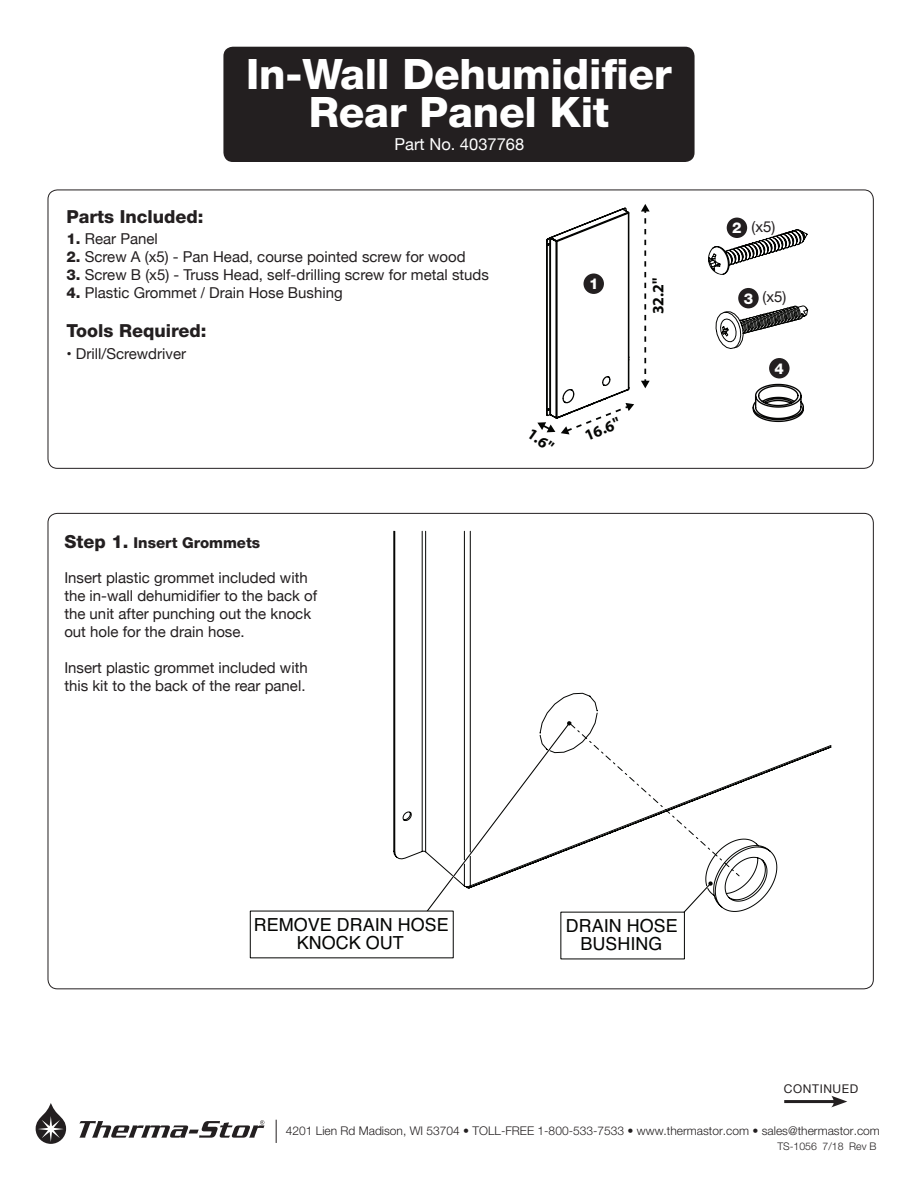
<style>
.page{position:relative;width:918px;height:1188px;background:#fff}
.page>*{position:absolute;margin:0;border:0;box-sizing:border-box;transform-origin:0 0}
.t1{font:800 42px "Helvetica Neue";letter-spacing:-.005em;color:#fff}
.t2{font:18px/18px "Helvetica";color:#040503;text-align:center}
.t3{font:800 18px "Helvetica Neue";color:#231f20}
.t4{font:16.5px "Helvetica Neue";color:#fff}
.t5{font:700 15.9px "Myriad Pro";color:#040503}
.t6{font:15px/18px "Helvetica Neue";color:#231f20}
.t7{font:800 15px "Helvetica Neue";color:#231f20}
.t8{font:800 15px "Helvetica Neue";color:#fff}
.t9{font:300 12px "Helvetica Neue";color:#231f20}
.t10{font:12px "Helvetica Neue";letter-spacing:.05em;color:#231f20}
.IMPORTANT__WARNING{font:300 10.5px "Helvetica Neue";letter-spacing:-.005em;color:#231f20}
.t11{font:8.25px "MS Shell Dlg";color:#040503}
.s1{font-weight:800}
.s2{font-stretch:condensed}
.s3{font-size:18px}
</style>
<div class="page">
<div style="left:223px;top:47px;width:472px;height:115px;background:#231f20;border-radius:9px"></div>
<svg style="left:79px;top:1120px;width:185px;height:18px"></svg>
<svg style="left:36px;top:1103px;width:30px;height:41px"></svg>
<svg style="left:276px;top:1120px;width:1px;height:23px"></svg>
<svg style="left:708px;top:229px;width:100px;height:46px"></svg>
<svg style="left:715px;top:305px;width:93px;height:44px"></svg>
<div style="left:727px;top:218px;width:20px;height:20px;background:#231f20;border-radius:50%"></div>
<div style="left:738px;top:288px;width:21px;height:20px;background:#231f20;border-radius:50%"></div>
<svg style="left:753px;top:384px;width:51px;height:38px"></svg>
<div style="left:769px;top:358px;width:21px;height:20px;background:#231f20;border-radius:50%"></div>
<hr style="left:784px;top:1100px;width:53px;height:3px;background:#231f20">
<svg style="left:831px;top:1096px;width:16px;height:11px"></svg>
<svg style="left:393px;top:531px;width:438px;height:381px"></svg>
<svg style="left:409px;top:721px;width:331px;height:202px"></svg>
<div style="left:561px;top:912px;width:123px;height:47px;background:#fff"></div>
<div style="left:250px;top:911px;width:204px;height:47px;background:#fff"></div>
<svg style="left:641px;top:204px;width:9px;height:184px"></svg>
<svg style="left:537px;top:207px;width:97px;height:227px"></svg>
<div style="left:584px;top:274px;width:20px;height:20px;background:#231f20;border-radius:50%"></div>
<p class="t1" style="left:246px;top:49px;width:427px">In-Wall Dehumidifier</p>
<p class="t1" style="left:309px;top:87px;width:302px">Rear Panel Kit</p>
<p class="t4" style="left:395px;top:132px;width:131px">Part No. 4037768</p>
<p class="t3" style="left:66px;top:205px;width:139px">Parts Included:</p>
<p class="t6" style="left:66px;top:230px;width:93px"><span class="s1">1.</span> Rear Panel</p>
<p class="t6" style="left:66px;top:248px;width:401px"><span class="s1">2.</span> Screw A (x5) - Pan Head, course pointed screw for wood</p>
<p class="t6" style="left:66px;top:266px;width:424px"><span class="s1">3.</span> Screw B (x5) - Truss Head, self-drilling screw for metal studs</p>
<p class="t6" style="left:66px;top:284px;width:278px"><span class="s1">4.</span> Plastic Grommet <span class="s2">/</span> Drain Hose Bushing</p>
<p class="t3" style="left:66px;top:320px;width:142px">Tools Required:</p>
<p class="t6" style="left:66px;top:345px;width:121px">• Drill/Screwdriver</p>
<p class="t7" style="left:64px;top:534px;width:197px"><span class="s3">Step 1.</span> Insert Grommets</p>
<p class="t6" style="left:64px;top:570px;width:254px">Insert plastic grommet included with the in-wall dehumidifier to the back of the unit after punching out the knock out hole for the drain hose.</p>
<p class="t6" style="left:64px;top:660px;width:245px">Insert plastic grommet included with this kit to the back of the rear panel.</p>
<p class="t8" style="left:589px;top:275px;width:11px">1</p>
<p class="t5" style="left:648px;top:314px;width:38px;rotate:-90deg">32.2"</p>
<p class="t5" style="left:535px;top:423px;width:29px;rotate:35deg">1.6"</p>
<p class="t5" style="left:582px;top:426px;width:38px;rotate:-22deg">16.6"</p>
<p class="t8" style="left:732px;top:219px;width:11px">2</p>
<p class="t6" style="left:751px;top:219px;width:25px">(x5)</p>
<p class="t8" style="left:744px;top:289px;width:11px">3</p>
<p class="t6" style="left:763px;top:289px;width:25px">(x5)</p>
<p class="t8" style="left:775px;top:359px;width:11px">4</p>
<p class="t2" style="left:254px;top:916px;width:196px">REMOVE DRAIN HOSE<br>KNOCK OUT</p>
<p class="t11" style="left:379px;top:919px;width:31px">4038985</p>
<p class="t11" style="left:638px;top:916px;width:31px">4037854</p>
<p class="t2" style="left:566px;top:917px;width:113px">DRAIN HOSE<br>BUSHING</p>
<p class="t10" style="left:784px;top:1080px;width:76px">CONTINUED</p>
<p class="t9" style="left:286px;top:1123px;width:595px">4201 Lien Rd Madison, WI 53704 • TOLL-FREE 1-800-533-7533 • www.thermastor.com • sales@thermastor.com</p>
<p class="IMPORTANT__WARNING" style="left:777px;top:1140px;width:101px">TS-1056 7/18 Rev B</p>
</div>
